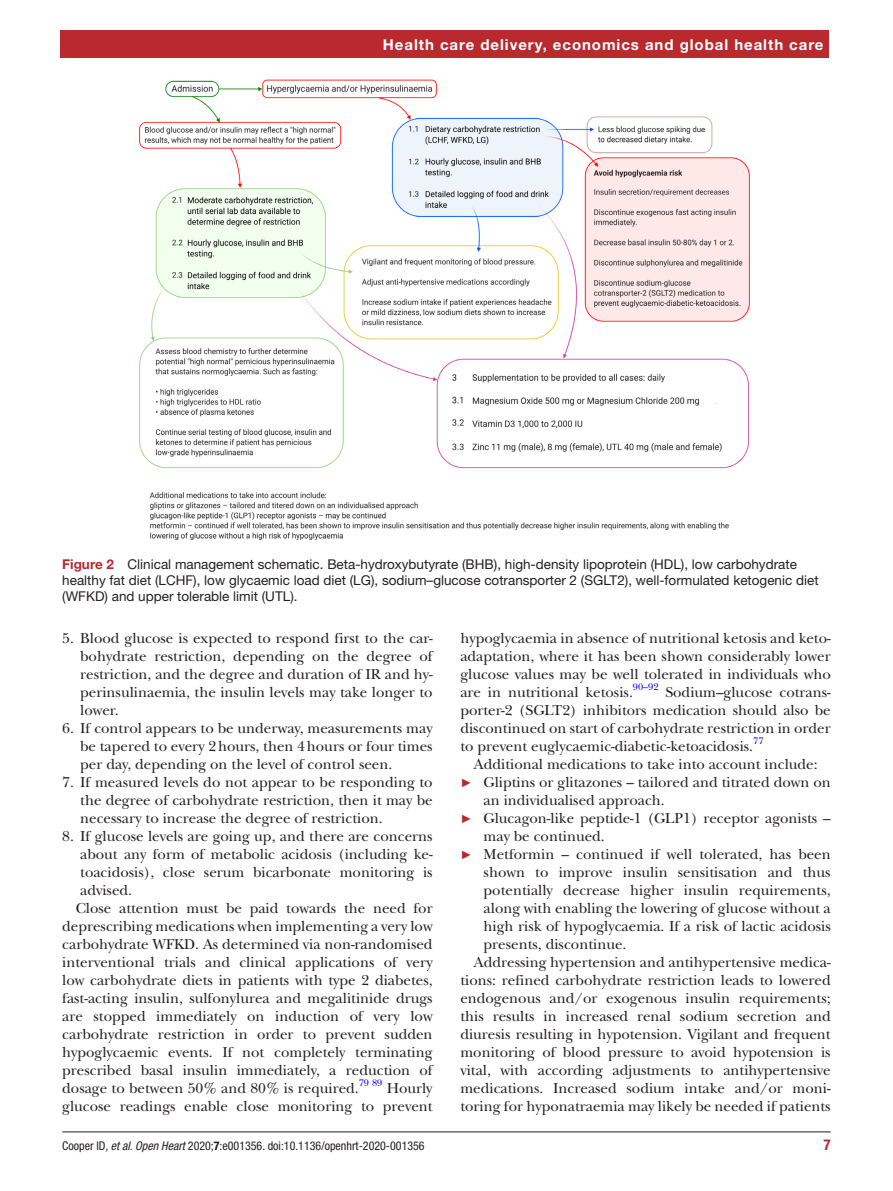
<style>
.page{position:relative;width:893px;height:1191px;background:#fff}
.page>*{position:absolute;margin:0;border:0;box-sizing:border-box;transform-origin:0 0}
.t1{font:15px/18px "New Baskerville";color:#231f20;text-align:justify}
.t2{font:700 15px "Helvetica Neue LT Std";letter-spacing:.065em;color:#fff}
.t3{font:700 condensed 15px "Helvetica Neue LT Std";color:#b9292e}
.t4{font:13.5px/16.2px "Helvetica Neue LT Std";color:#231f20}
.t5{font:condensed 12px "Helvetica Neue LT Std";color:#231f20}
.t6{font:9.9px "New Baskerville";color:#00f}
.s1{font-weight:700;color:#b9292e}
.s2{font-family:"Arial";font-size:12px;color:#b9292e}
.s3{font-style:italic}
.s4{font-weight:700}
</style>
<div class="page">
<hr style="left:62px;top:1131px;width:769px;height:1px;background:#231f20">
<div style="left:61px;top:31px;width:768px;height:27px;background:#b9292e"></div>
<img style="left:139px;top:79px;width:611px;height:462px">
<p class="t2" style="left:383px;top:35px;width:442px">Health care delivery, economics and global health care</p>
<p class="t4" style="left:62px;top:555px;width:758px"><span class="s1">Figure 2</span> Clinical management schematic. Beta-hydroxybutyrate (BHB), high-density lipoprotein (HDL), low carbohydrate healthy fat diet (LCHF), low glycaemic load diet (LG), sodium–glucose cotransporter 2 (SGLT2), well-formulated ketogenic diet (WFKD) and upper tolerable limit (UTL).</p>
<p class="t1" style="left:80px;top:629px;width:354px;text-indent:-18px">5. Blood glucose is expected to respond first to the car&shy;bohydrate restriction, depending on the degree of restriction, and the degree and duration of IR and hy&shy;perinsulinaemia, the insulin levels may take longer to lower.</p>
<p class="t1" style="left:80px;top:719px;width:354px;text-indent:-18px">6. If control appears to be underway, measurements may be tapered to every 2hours, then 4hours or four times per day, depending on the level of control seen.</p>
<p class="t1" style="left:80px;top:773px;width:354px;text-indent:-18px">7. If measured levels do not appear to be responding to the degree of carbohydrate restriction, then it may be necessary to increase the degree of restriction.</p>
<p class="t1" style="left:62px;top:827px;width:372px">8. If glucose levels are going up, and there are concerns</p>
<p class="t1" style="left:80px;top:845px;width:354px">about any form of metabolic acidosis (including ke-</p>
<p class="t1" style="left:80px;top:863px;width:354px">toacidosis), close serum bicarbonate monitoring is</p>
<p class="t1" style="left:80px;top:881px;width:53px">advised.</p>
<p class="t1" style="left:76px;top:899px;width:358px">Close attention must be paid towards the need for</p>
<p class="t1" style="left:62px;top:917px;width:372px">deprescribing medications when implementing a very low</p>
<p class="t1" style="left:62px;top:935px;width:372px">carbohydrate WFKD. As determined via non-randomised</p>
<p class="t1" style="left:62px;top:953px;width:372px">interventional trials and clinical applications of very</p>
<p class="t1" style="left:62px;top:971px;width:372px">low carbohydrate diets in patients with type 2 diabetes,</p>
<p class="t1" style="left:62px;top:989px;width:372px">fast-acting insulin, sulfonylurea and megalitinide drugs</p>
<p class="t1" style="left:62px;top:1007px;width:372px">are stopped immediately on induction of very low</p>
<p class="t1" style="left:62px;top:1025px;width:372px">carbohydrate restriction in order to prevent sudden</p>
<p class="t1" style="left:62px;top:1043px;width:372px">hypoglycaemic events. If not completely terminating</p>
<p class="t1" style="left:62px;top:1061px;width:372px">prescribed basal insulin immediately, a reduction of</p>
<p class="t1" style="left:62px;top:1079px;width:372px">dosage to between 50% and 80% is required.<sup>79</sup> <sup>89</sup> Hourly</p>
<p class="t1" style="left:62px;top:1097px;width:372px">glucose readings enable close monitoring to prevent</p>
<p class="t1" style="left:460px;top:629px;width:372px">hypoglycaemia in absence of nutritional ketosis and keto&shy;adaptation, where it has been shown considerably lower glucose values may be well tolerated in individuals who are in nutritional ketosis.</p>
<p class="t6" style="left:633px;top:681px;width:27px">90–92</p>
<p class="t1" style="left:460px;top:683px;width:372px;text-indent:205px">Sodium–glucose cotrans&shy;porter-2 (SGLT2) inhibitors medication should also be discontinued on start of carbohydrate restriction in order to prevent euglycaemic-diabetic-ketoacidosis.</p>
<p class="t6" style="left:753px;top:735px;width:12px">77</p>
<p class="t1" style="left:474px;top:755px;width:345px">Additional medications to take into account include:</p>
<p class="t1" style="left:460px;top:773px;width:372px"><span class="s2">►</span> Gliptins or glitazones – tailored and titrated down on</p>
<p class="t1" style="left:484px;top:791px;width:183px">an individualised approach.</p>
<p class="t1" style="left:460px;top:809px;width:372px"><span class="s2">►</span> Glucagon-like peptide-1 (GLP1) receptor agonists –</p>
<p class="t1" style="left:484px;top:827px;width:123px">may be continued.</p>
<p class="t1" style="left:460px;top:845px;width:372px"><span class="s2">►</span> Metformin – continued if well tolerated, has been</p>
<p class="t1" style="left:484px;top:863px;width:349px">shown to improve insulin sensitisation and thus</p>
<p class="t1" style="left:484px;top:881px;width:349px">potentially decrease higher insulin requirements,</p>
<p class="t1" style="left:484px;top:899px;width:349px">along with enabling the lowering of glucose without a</p>
<p class="t1" style="left:484px;top:917px;width:349px">high risk of hypoglycaemia. If a risk of lactic acidosis</p>
<p class="t1" style="left:484px;top:935px;width:144px">presents, discontinue.</p>
<p class="t1" style="left:474px;top:953px;width:358px">Addressing hypertension and antihypertensive medica-</p>
<p class="t1" style="left:460px;top:971px;width:372px">tions: refined carbohydrate restriction leads to lowered</p>
<p class="t1" style="left:460px;top:989px;width:372px">endogenous and/or exogenous insulin requirements;</p>
<p class="t1" style="left:460px;top:1007px;width:372px">this results in increased renal sodium secretion and</p>
<p class="t1" style="left:460px;top:1025px;width:372px">diuresis resulting in hypotension. Vigilant and frequent</p>
<p class="t1" style="left:460px;top:1043px;width:372px">monitoring of blood pressure to avoid hypotension is</p>
<p class="t1" style="left:460px;top:1061px;width:372px">vital, with according adjustments to antihypertensive</p>
<p class="t1" style="left:460px;top:1079px;width:372px">medications. Increased sodium intake and/or moni-</p>
<p class="t1" style="left:460px;top:1097px;width:372px">toring for hyponatraemia may likely be needed if patients</p>
<p class="t5" style="left:62px;top:1139px;width:364px">Cooper ID<span class="s3">, et al. Open Heart</span> 2020;<span class="s4">7</span>:e001356. doi:10.1136/openhrt-2020-001356</p>
<p class="t3" style="left:823px;top:1135px;width:9px">7</p>
</div>
